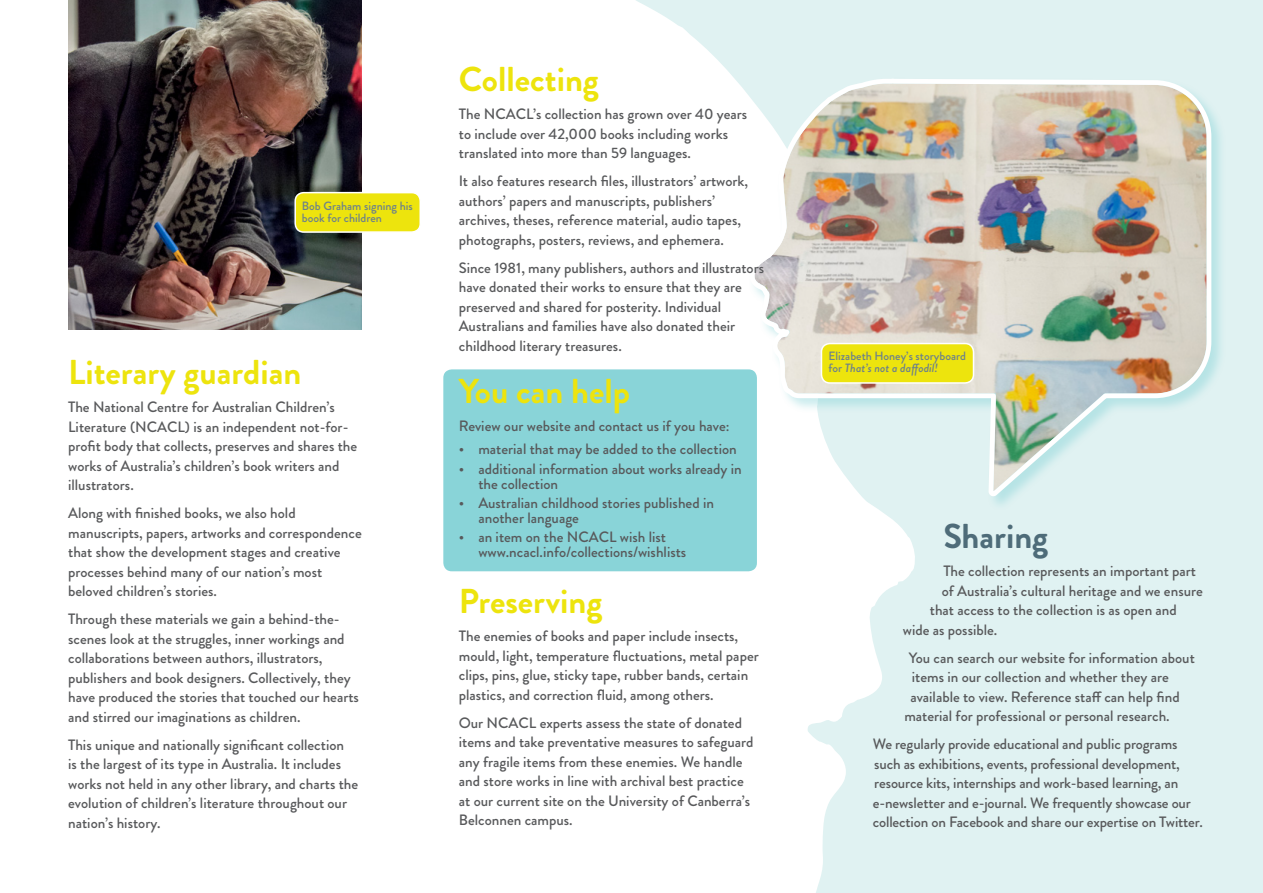
<style>
.page{position:relative;width:1263px;height:893px;background:#e0f2f2}
.page>*{position:absolute;margin:0;border:0;box-sizing:border-box;transform-origin:0 0}
.t1{font:700 34.5px "Brandon Grotesque";color:#ede40d}
.H1_teal{font:700 34.5px "Brandon Grotesque";color:#4e6c79}
.Body{font:500 15px/19.5px "Brandon Grotesque";color:#58595b}
.Body-2{font:500 12px/12px "Brandon Grotesque";color:#6b808c}
.s1{font-style:italic}
</style>
<div class="page">
<div style="left:0;top:0;width:915px;height:893px;background:#fff"></div>
<div style="left:748px;top:76px;width:478px;height:435px;background:#6ccacf;opacity:.36"></div>
<img style="left:746px;top:75px;width:468px;height:426px">
<img style="left:69px;top:0;width:293px;height:330px">
<div style="left:295px;top:193px;width:125px;height:39px;background:#ede40d;border-radius:9px"></div>
<div style="left:294px;top:192px;width:127px;height:41px;border:2px solid #fff;border-radius:9px"></div>
<div style="left:821px;top:344px;width:152px;height:39px;background:#ede40d;border-radius:9px"></div>
<div style="left:821px;top:343px;width:153px;height:41px;border:2px solid #fff;border-radius:9px"></div>
<div style="left:443px;top:369px;width:314px;height:202px;background:#89d4d8;border-radius:9px"></div>
<p class="Body-2" style="left:302px;top:200px;width:112px">Bob Graham signing his book for children</p>
<h1 class="t1" style="left:68px;top:348px;width:235px">Literary guardian</h1>
<p class="Body" style="left:68px;top:398px;width:291px">The National Centre for Australian Children’s Literature (NCACL) is an independent not-for&shy;profit body that collects, preserves and shares the works of Australia’s children’s book writers and illustrators.</p>
<p class="Body" style="left:68px;top:504px;width:295px">Along with finished books, we also hold manuscripts, papers, artworks and correspondence that show the development stages and creative processes behind many of our nation’s most beloved children’s stories.</p>
<p class="Body" style="left:68px;top:610px;width:292px">Through these materials we gain a behind-the&shy;scenes look at the struggles, inner workings and collaborations between authors, illustrators, publishers and book designers. Collectively, they have produced the stories that touched our hearts and stirred our imaginations as children.</p>
<p class="Body" style="left:68px;top:735px;width:292px">This unique and nationally significant collection<br>is the largest of its type in Australia. It includes works not held in any other library, and charts the evolution of children’s literature throughout our nation’s history.</p>
<h1 class="t1" style="left:459px;top:55px;width:142px">Collecting</h1>
<p class="Body" style="left:459px;top:105px;width:290px">The NCACL’s collection has grown over 40 years to include over 42,000 books including works translated into more than 59 languages.</p>
<p class="Body" style="left:459px;top:172px;width:291px">It also features research files, illustrators’ artwork, authors’ papers and manuscripts, publishers’ archives, theses, reference material, audio tapes, photographs, posters, reviews, and ephemera.</p>
<p class="Body" style="left:459px;top:258px;width:307px">Since 1981, many publishers, authors and illustrators have donated their works to ensure that they are preserved and shared for posterity. Individual Australians and families have also donated their childhood literary treasures.</p>
<h1 class="t1" style="left:459px;top:367px;width:173px">You can help</h1>
<p class="Body" style="left:459px;top:416px;width:272px">Review our website and contact us if you have:</p>
<p class="Body" style="left:459px;top:440px;width:279px">• material that may be added to the collection</p>
<p class="Body" style="left:478px;top:461px;width:265px;line-height:15px;text-indent:-20px">• additional information about works already in the collection</p>
<p class="Body" style="left:478px;top:495px;width:237px;line-height:15px;text-indent:-20px">• Australian childhood stories published in another language</p>
<p class="Body" style="left:478px;top:530px;width:209px;line-height:15px;text-indent:-20px">• an item on the NCACL wish list www.ncacl.info/collections/wishlists</p>
<h1 class="t1" style="left:459px;top:577px;width:145px">Preserving</h1>
<p class="Body" style="left:459px;top:627px;width:301px">The enemies of books and paper include insects, mould, light, temperature fluctuations, metal paper clips, pins, glue, sticky tape, rubber bands, certain plastics, and correction fluid, among others.</p>
<p class="Body" style="left:459px;top:713px;width:296px">Our NCACL experts assess the state of donated items and take preventative measures to safeguard any fragile items from these enemies. We handle and store works in line with archival best practice at our current site on the University of Canberra’s Belconnen campus.</p>
<p class="Body-2" style="left:829px;top:351px;width:139px">Elizabeth Honey’s storyboard for <span class="s1">That’s not a daffodil!</span></p>
<p class="H1_teal" style="left:943px;top:512px;width:106px">Sharing</p>
<p class="Body" style="left:943px;top:562px;width:254px">The collection represents an important part</p>
<p class="Body" style="left:942px;top:581px;width:263px">of Australia’s cultural heritage and we ensure</p>
<p class="Body" style="left:930px;top:601px;width:249px">that access to the collection is as open and</p>
<p class="Body" style="left:903px;top:620px;width:96px">wide as possible.</p>
<p class="Body" style="left:909px;top:648px;width:288px">You can search our website for information about</p>
<p class="Body" style="left:912px;top:668px;width:258px">items in our collection and whether they are</p>
<p class="Body" style="left:910px;top:687px;width:271px">available to view. Reference staff can help find</p>
<p class="Body" style="left:904px;top:707px;width:267px">material for professional or personal research.</p>
<p class="Body" style="left:873px;top:735px;width:332px">We regularly provide educational and public programs such as exhibitions, events, professional development, resource kits, internships and work-based learning, an e-newsletter and e-journal. We frequently showcase our collection on Facebook and share our expertise on Twitter.</p>
</div>
